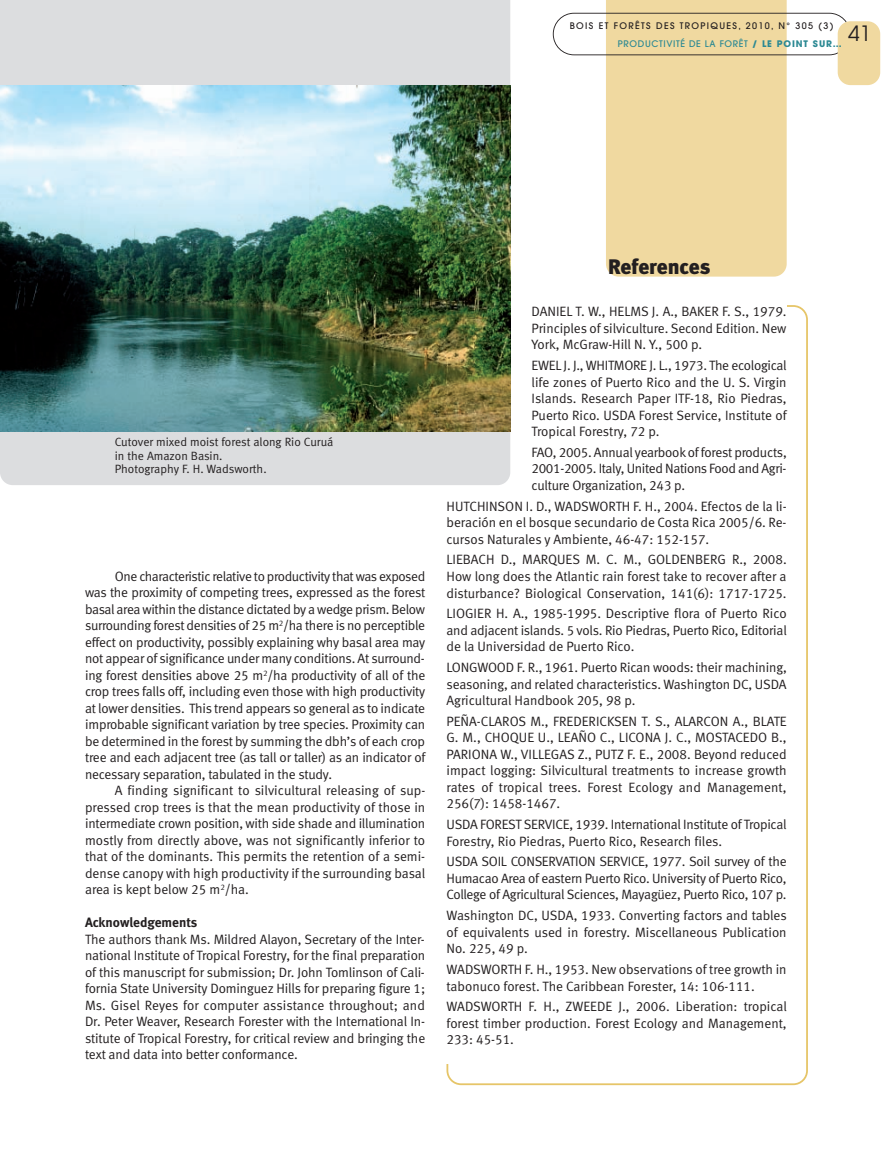
<style>
.page{position:relative;width:893px;height:1149px;background:#fff}
.page>*{position:absolute;margin:0;border:0;box-sizing:border-box;transform-origin:0 0}
.t1{font:21px "Meta Black LF";letter-spacing:-.005em;color:#231f20}
.t2{font:21px "Avant Garde";color:#231f20}
.t3{font:13.5px/16.5px "Meta Normal LF";letter-spacing:-.005em;color:#231f20;text-align:justify}
.t4{font:13.5px "Meta Bold LF";color:#231f20}
.t5{font:12px/13.5px "Meta Normal LF";color:#231f20}
.t6{font:500 9px "Avant Garde";letter-spacing:.15em;color:#231f20}
.t7{font:500 9px "Avant Garde";letter-spacing:.07em;color:#2c8993}
.s1{font-weight:700}
</style>
<div class="page">
<svg style="left:446px;top:305px;width:362px;height:779px"></svg>
<div style="left:85px;top:171px;width:702px;height:892px;background:#fff"></div>
<div style="left:606px;top:0;width:181px;height:276px;background:#f0d9a0"></div>
<div style="left:0;top:0;width:510px;height:485px;background:#dcdddf"></div>
<img style="left:0;top:85px;width:510px;height:346px">
<svg style="left:553px;top:13px;width:294px;height:42px"></svg>
<div style="left:838px;top:21px;width:42px;height:64px;background:#f0d9a0;border-radius:13px"></div>
<p class="t6" style="left:570px;top:23px;width:265px">BOIS ET FORÊTS DES TROPIQUES, 2010, N° 305 (3)</p>
<h1 class="t2" style="left:848px;top:26px;width:25px">41</h1>
<p class="t7" style="left:618px;top:41px;width:226px">PRODUCTIVITÉ DE LA FORÊT <span class="s1">/ LE POINT SUR…</span></p>
<p class="t5" style="left:115px;top:436px;width:220px">Cutover mixed moist forest along Rio Curuá in the Amazon Basin.<br>Photography F. H. Wadsworth.</p>
<p class="t3" style="left:85px;top:568px;width:342px;text-indent:30px">One characteristic relative to productivity that was exposed was the proximity of competing trees, expressed as the forest basal area within the distance dictated by a wedge prism. Below surrounding forest densities of 25 m<sup>2</sup>/ha there is no perceptible effect on productivity, possibly explaining why basal area may not appear of significance under many conditions. At surround&shy;ing forest densities above 25 m<sup>2</sup>/ha productivity of all of the crop trees falls off, including even those with high productivity at lower densities. This trend appears so general as to indicate improbable significant variation by tree species. Proximity can be determined in the forest by summing the dbh’s of each crop tree and each adjacent tree (as tall or taller) as an indicator of necessary separation, tabulated in the study.</p>
<p class="t3" style="left:85px;top:783px;width:342px;text-indent:30px">A finding significant to silvicultural releasing of sup&shy;pressed crop trees is that the mean productivity of those in intermediate crown position, with side shade and illumination mostly from directly above, was not significantly inferior to that of the dominants. This permits the retention of a semi&shy;dense canopy with high productivity if the surrounding basal area is kept below 25 m<sup>2</sup>/ha.</p>
<p class="t4" style="left:85px;top:917px;width:114px">Acknowledgements</p>
<p class="t3" style="left:85px;top:931px;width:342px">The authors thank Ms. Mildred Alayon, Secretary of the Inter&shy;national Institute of Tropical Forestry, for the final preparation of this manuscript for submission; Dr. John Tomlinson of Cali&shy;fornia State University Dominguez Hills for preparing figure 1; Ms. Gisel Reyes for computer assistance throughout; and Dr. Peter Weaver, Research Forester with the International In&shy;stitute of Tropical Forestry, for critical review and bringing the text and data into better conformance.</p>
<h1 class="t1" style="left:608px;top:260px;width:104px">References</h1>
<p class="t3" style="left:531px;top:304px;width:257px">DANIEL T. W., HELMS J. A., BAKER F. S., 1979.<br>Principles of silviculture. Second Edition. New York, McGraw-Hill N. Y., 500 p.</p>
<p class="t3" style="left:531px;top:358px;width:257px">EWEL J. J., WHITMORE J. L., 1973. The ecological life zones of Puerto Rico and the U. S. Virgin Islands. Research Paper ITF-18, Rio Piedras, Puerto Rico. USDA Forest Service, Institute of Tropical Forestry, 72 p.</p>
<p class="t3" style="left:531px;top:445px;width:257px">FAO, 2005. Annual yearbook of forest products, 2001-2005. Italy, United Nations Food and Agri&shy;culture Organization, 243 p.</p>
<p class="t3" style="left:446px;top:499px;width:342px">HUTCHINSON I. D., WADSWORTH F. H., 2004. Efectos de la li&shy;beración en el bosque secundario de Costa Rica 2005/6. Re&shy;cursos Naturales y Ambiente, 46-47: 152-157.</p>
<p class="t3" style="left:446px;top:552px;width:342px">LIEBACH D., MARQUES M. C. M., GOLDENBERG R., 2008.<br>How long does the Atlantic rain forest take to recover after a disturbance? Biological Conservation, 141(6): 1717-1725.</p>
<p class="t3" style="left:446px;top:606px;width:342px">LIOGIER H. A., 1985-1995. Descriptive flora of Puerto Rico and adjacent islands. 5 vols. Rio Piedras, Puerto Rico, Editorial de la Universidad de Puerto Rico.</p>
<p class="t3" style="left:446px;top:660px;width:342px">LONGWOOD F. R., 1961. Puerto Rican woods: their machining, seasoning, and related characteristics. Washington DC, USDA Agricultural Handbook 205, 98 p.</p>
<p class="t3" style="left:446px;top:714px;width:342px">PEÑA-CLAROS M., FREDERICKSEN T. S., ALARCON A., BLATE G. M., CHOQUE U., LEAÑO C., LICONA J. C., MOSTACEDO B., PARIONA W., VILLEGAS Z., PUTZ F. E., 2008. Beyond reduced impact logging: Silvicultural treatments to increase growth rates of tropical trees. Forest Ecology and Management, 256(7): 1458-1467.</p>
<p class="t3" style="left:446px;top:817px;width:342px">USDA FOREST SERVICE, 1939. International Institute of Tropical<br>Forestry, Rio Piedras, Puerto Rico, Research files.</p>
<p class="t3" style="left:446px;top:854px;width:342px">USDA SOIL CONSERVATION SERVICE, 1977. Soil survey of the Humacao Area of eastern Puerto Rico. University of Puerto Rico, College of Agricultural Sciences, Mayagüez, Puerto Rico, 107 p.</p>
<p class="t3" style="left:446px;top:908px;width:342px">Washington DC, USDA, 1933. Converting factors and tables of equivalents used in forestry. Miscellaneous Publication No. 225, 49 p.</p>
<p class="t3" style="left:446px;top:962px;width:342px">WADSWORTH F. H., 1953. New observations of tree growth in tabonuco forest. The Caribbean Forester, 14: 106-111.</p>
<p class="t3" style="left:446px;top:999px;width:342px">WADSWORTH F. H., ZWEEDE J., 2006. Liberation: tropical forest timber production. Forest Ecology and Management, 233: 45-51.</p>
</div>
